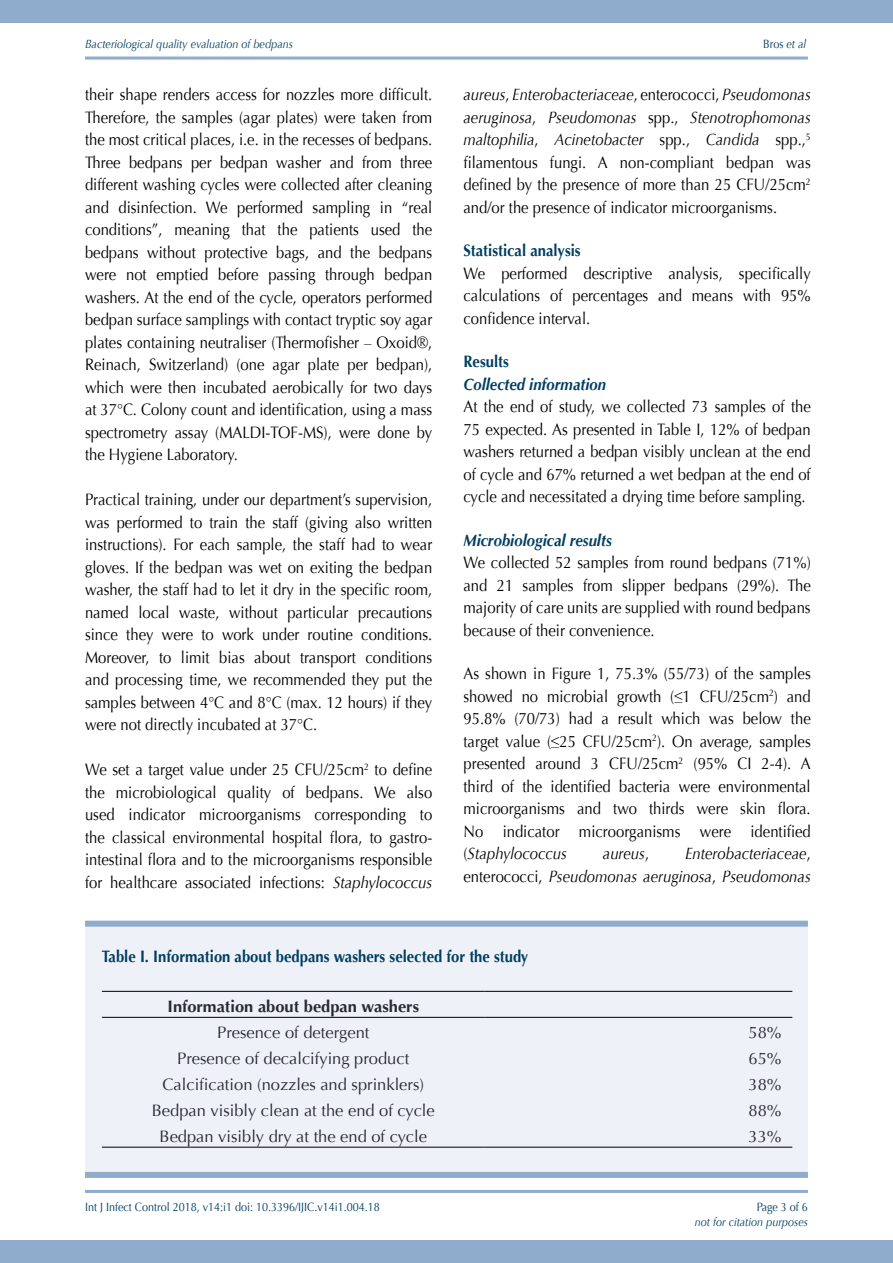
<style>
.page{position:relative;width:893px;height:1263px;background:#fff}
.page>*{position:absolute;margin:0;border:0;box-sizing:border-box;transform-origin:0 0}
.t1{font:16.5px/22.5px "Optima";color:#000;text-align:justify;scale:.9 1}
.t2{font:16.5px "Optima";color:#292934}
.t3{font:700 16.5px "Optima";color:#003e61;scale:.9 1}
.t4{font:italic 16.5px/22.5px "Optima";color:#000;text-align:right;scale:.9 1}
.t5{font:italic 700 16.5px "Optima";color:#003e61;scale:.9 1}
.t6{font:700 16.5px "Optima";color:#292934}
.t7{font:12px "Optima";color:#003e61;scale:.9 1}
.t8{font:italic 12px "Optima";color:#003e61;scale:.9 1}
.s1{font-style:italic}
.s2{font-style:normal}
</style>
<div class="page">
<div style="left:0;top:0;width:893px;height:23px;background:#8faccd"></div>
<div style="left:0;top:1240px;width:893px;height:23px;background:#8faccd"></div>
<hr style="left:85px;top:1190px;width:723px;height:3px;background:#8faccd">
<hr style="left:85px;top:57px;width:723px;height:3px;background:#8faccd">
<div style="left:85px;top:922px;width:723px;height:254px;background:#eef1f7"></div>
<div style="left:85px;top:921px;width:723px;height:6px;background:#8faccd"></div>
<div style="left:85px;top:1172px;width:723px;height:6px;background:#8faccd"></div>
<hr style="left:102px;top:991px;width:383px;height:1px;background:#000">
<hr style="left:485px;top:991px;width:307px;height:1px;background:#000">
<hr style="left:102px;top:1017px;width:383px;height:1px;background:#000">
<hr style="left:485px;top:1017px;width:307px;height:1px;background:#000">
<hr style="left:102px;top:1147px;width:383px;height:1px;background:#000">
<hr style="left:485px;top:1147px;width:307px;height:1px;background:#000">
<p class="t8" style="left:85px;top:37px;width:233px">Bacteriological quality evaluation of bedpans</p>
<p class="t7" style="left:763px;top:37px;width:49px">Bros <span class="s1">et al</span></p>
<p class="t1" style="left:85px;top:84px;width:387px">their shape renders access for nozzles more difficult.<br>Therefore, the samples (agar plates) were taken from the most critical places, i.e. in the recesses of bedpans.<br>Three bedpans per bedpan washer and from three different washing cycles were collected after cleaning and disinfection. We performed sampling in “real conditions”, meaning that the patients used the bedpans without protective bags, and the bedpans were not emptied before passing through bedpan washers. At the end of the cycle, operators performed bedpan surface samplings with contact tryptic soy agar plates containing neutraliser (Thermofisher – Oxoid®, Reinach, Switzerland) (one agar plate per bedpan), which were then incubated aerobically for two days at 37°C. Colony count and identification, using a mass spectrometry assay (MALDI-TOF-MS), were done by the Hygiene Laboratory.</p>
<p class="t1" style="left:85px;top:489px;width:387px">Practical training, under our department’s supervision, was performed to train the staff (giving also written instructions). For each sample, the staff had to wear gloves. If the bedpan was wet on exiting the bedpan washer, the staff had to let it dry in the specific room, named local waste, without particular precautions since they were to work under routine conditions.<br>Moreover, to limit bias about transport conditions and processing time, we recommended they put the samples between 4°C and 8°C (max. 12 hours) if they were not directly incubated at 37°C.</p>
<p class="t1" style="left:85px;top:759px;width:387px">We set a target value under 25 CFU/25cm<sup>2</sup> to define the microbiological quality of bedpans. We also used indicator microorganisms corresponding to the classical environmental hospital flora, to gastro&shy;intestinal flora and to the microorganisms responsible for healthcare associated infections: <span class="s1">Staphylococcus</span></p>
<p class="t1" style="left:463px;top:84px;width:387px"><span class="s1">aureus</span>, <span class="s1">Enterobacteriaceae</span>, enterococci, <span class="s1">Pseudomonas aeruginosa</span>, <span class="s1">Pseudomonas</span> spp., <span class="s1">Stenotrophomonas maltophilia</span>, <span class="s1">Acinetobacter</span> spp., <span class="s1">Candida</span> spp.,<sup>5 </sup>filamentous fungi. A non-compliant bedpan was defined by the presence of more than 25 CFU/25cm<sup>2 </sup>and/or the presence of indicator microorganisms.</p>
<p class="t3" style="left:463px;top:241px;width:132px">Statistical analysis</p>
<p class="t1" style="left:463px;top:262px;width:387px">We performed descriptive analysis, specifically calculations of percentages and means with 95% confidence interval.</p>
<p class="t3" style="left:463px;top:352px;width:52px">Results</p>
<p class="t5" style="left:463px;top:374px;width:160px">Collected information</p>
<p class="t1" style="left:463px;top:396px;width:387px">At the end of study, we collected 73 samples of the 75 expected. As presented in Table I, 12% of bedpan washers returned a bedpan visibly unclean at the end of cycle and 67% returned a wet bedpan at the end of cycle and necessitated a drying time before sampling.</p>
<p class="t5" style="left:463px;top:530px;width:166px">Microbiological results</p>
<p class="t1" style="left:463px;top:552px;width:387px">We collected 52 samples from round bedpans (71%) and 21 samples from slipper bedpans (29%). The majority of care units are supplied with round bedpans because of their convenience.</p>
<p class="t1" style="left:463px;top:663px;width:387px">As shown in Figure 1, 75.3% (55/73) of the samples showed no microbial growth (≤1 CFU/25cm<sup>2</sup>) and 95.8% (70/73) had a result which was below the target value (≤25 CFU/25cm<sup>2</sup>). On average, samples presented around 3 CFU/25cm<sup>2</sup> (95% CI 2-4). A third of the identified bacteria were environmental microorganisms and two thirds were skin flora.<br>No indicator microorganisms were identified (<span class="s1">Staphylococcus</span></p>
<p class="t4" style="left:463px;top:843px;width:387px">Enterobacteriaceae<span class="s2">,<br>enterococci,</span> Pseudomonas aeruginosa<span class="s2">,</span> Pseudomonas</p>
<p class="t4" style="left:603px;top:843px;width:53px">aureus<span class="s2">,</span></p>
<p class="t3" style="left:102px;top:947px;width:475px">Table I. Information about bedpans washers selected for the study</p>
<p class="t6" style="left:168px;top:997px;width:253px">Information about bedpan washers</p>
<p class="t2" style="left:217px;top:1023px;width:154px">Presence of detergent</p>
<p class="t2" style="left:748px;top:1023px;width:35px">58%</p>
<p class="t2" style="left:177px;top:1049px;width:234px">Presence of decalcifying product</p>
<p class="t2" style="left:748px;top:1049px;width:35px">65%</p>
<p class="t2" style="left:163px;top:1075px;width:263px">Calcification (nozzles and sprinklers)</p>
<p class="t2" style="left:748px;top:1075px;width:35px">38%</p>
<p class="t2" style="left:152px;top:1101px;width:284px">Bedpan visibly clean at the end of cycle</p>
<p class="t2" style="left:748px;top:1101px;width:35px">88%</p>
<p class="t2" style="left:160px;top:1126px;width:269px">Bedpan visibly dry at the end of cycle</p>
<p class="t2" style="left:748px;top:1126px;width:35px">33%</p>
<p class="t7" style="left:85px;top:1200px;width:329px">Int J Infect Control 2018, v14:i1 doi: 10.3396/IJIC.v14i1.004.18</p>
<p class="t7" style="left:757px;top:1200px;width:58px">Page 3 of 6</p>
<p class="t8" style="left:695px;top:1215px;width:127px">not for citation purposes</p>
</div>
